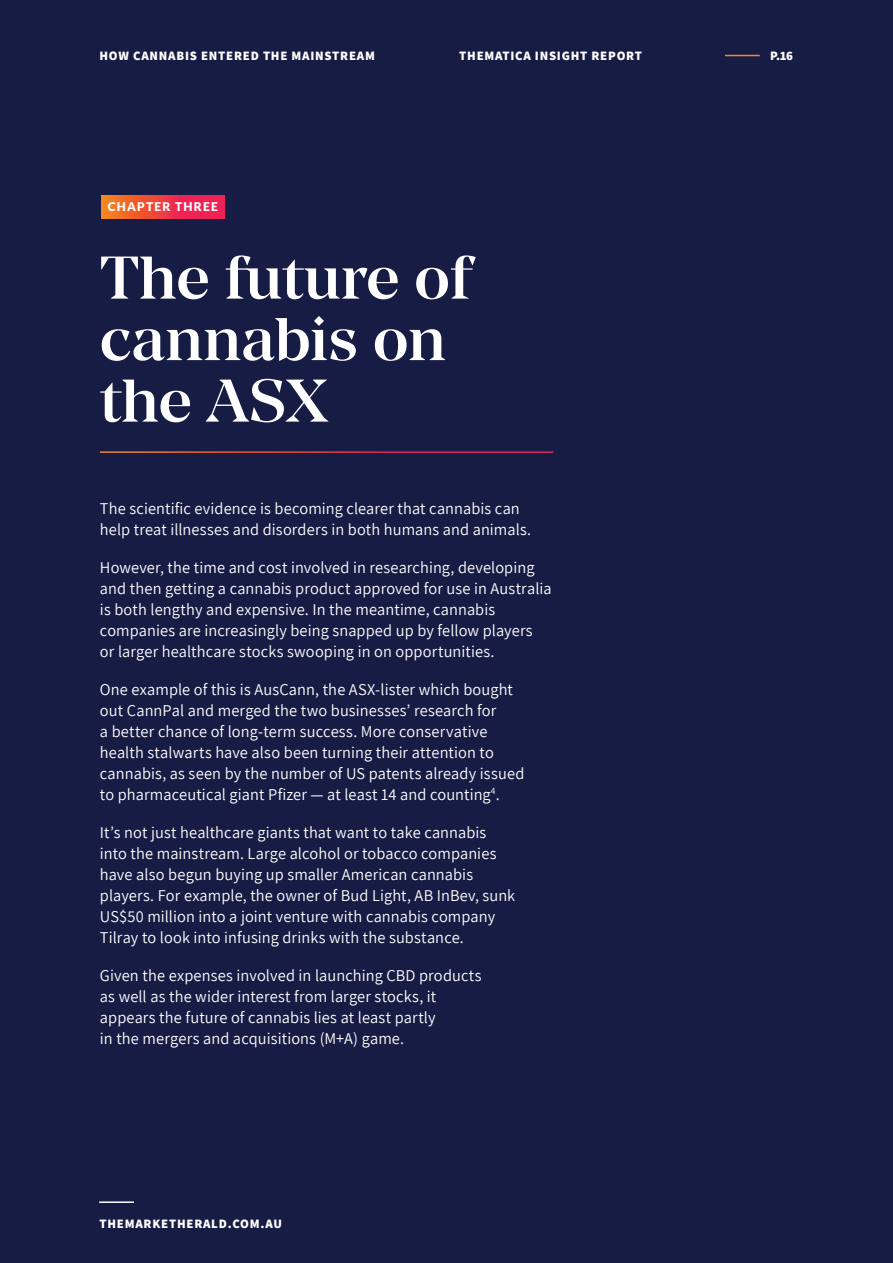
<style>
.page{position:relative;width:893px;height:1263px;background:#171c44}
.page>*{position:absolute;margin:0;border:0;box-sizing:border-box;transform-origin:0 0}
.t1{font:500 60px/61.5px "Manier";color:#fff}
.Small_Intro{font:16.5px/21px "Assistant";letter-spacing:.005em;color:#fff}
.t2{font:800 12.75px "Assistant";letter-spacing:.06em;color:#fff}
.t3{font:900 12px "Lato";letter-spacing:.1em;color:#fff}
</style>
<div class="page">
<hr style="left:99px;top:1201px;width:35px;height:2px;background:#fff">
<hr style="left:100px;top:451px;width:453px;height:2px;background:#fff">
<svg style="left:101px;top:196px;width:123px;height:22px;background:#ef443e"></svg>
<hr style="left:725px;top:55px;width:35px;height:1px;background:#f58922">
<p class="t2" style="left:99px;top:47px;width:277px">HOW CANNABIS ENTERED THE MAINSTREAM</p>
<p class="t2" style="left:459px;top:47px;width:184px">THEMATICA INSIGHT REPORT</p>
<p class="t2" style="left:770px;top:47px;width:24px">P.16</p>
<p class="t3" style="left:108px;top:199px;width:111px">CHAPTER THREE</p>
<h1 class="t1" style="left:100px;top:247px;width:372px">The future of cannabis on the ASX</h1>
<p class="Small_Intro" style="left:100px;top:497px;width:431px">The scientific evidence is becoming clearer that cannabis can help treat illnesses and disorders in both humans and animals.</p>
<p class="Small_Intro" style="left:100px;top:556px;width:453px">However, the time and cost involved in researching, developing and then getting a cannabis product approved for use in Australia is both lengthy and expensive. In the meantime, cannabis companies are increasingly being snapped up by fellow players<br>or larger healthcare stocks swooping in on opportunities.</p>
<p class="Small_Intro" style="left:100px;top:678px;width:426px">One example of this is AusCann, the ASX-lister which bought out CannPal and merged the two businesses’ research for<br>a better chance of long-term success. More conservative health stalwarts have also been turning their attention to cannabis, as seen by the number of US patents already issued to pharmaceutical giant Pfizer — at least 14 and counting<sup>4</sup>.</p>
<p class="Small_Intro" style="left:100px;top:821px;width:417px">It’s not just healthcare giants that want to take cannabis into the mainstream. Large alcohol or tobacco companies have also begun buying up smaller American cannabis players. For example, the owner of Bud Light, AB InBev, sunk US$50 million into a joint venture with cannabis company Tilray to look into infusing drinks with the substance.</p>
<p class="Small_Intro" style="left:100px;top:964px;width:383px">Given the expenses involved in launching CBD products as well as the wider interest from larger stocks, it appears the future of cannabis lies at least partly<br>in the mergers and acquisitions (M+A) game.</p>
<p class="t2" style="left:99px;top:1215px;width:184px">THEMARKETHERALD.COM.AU</p>
</div>
